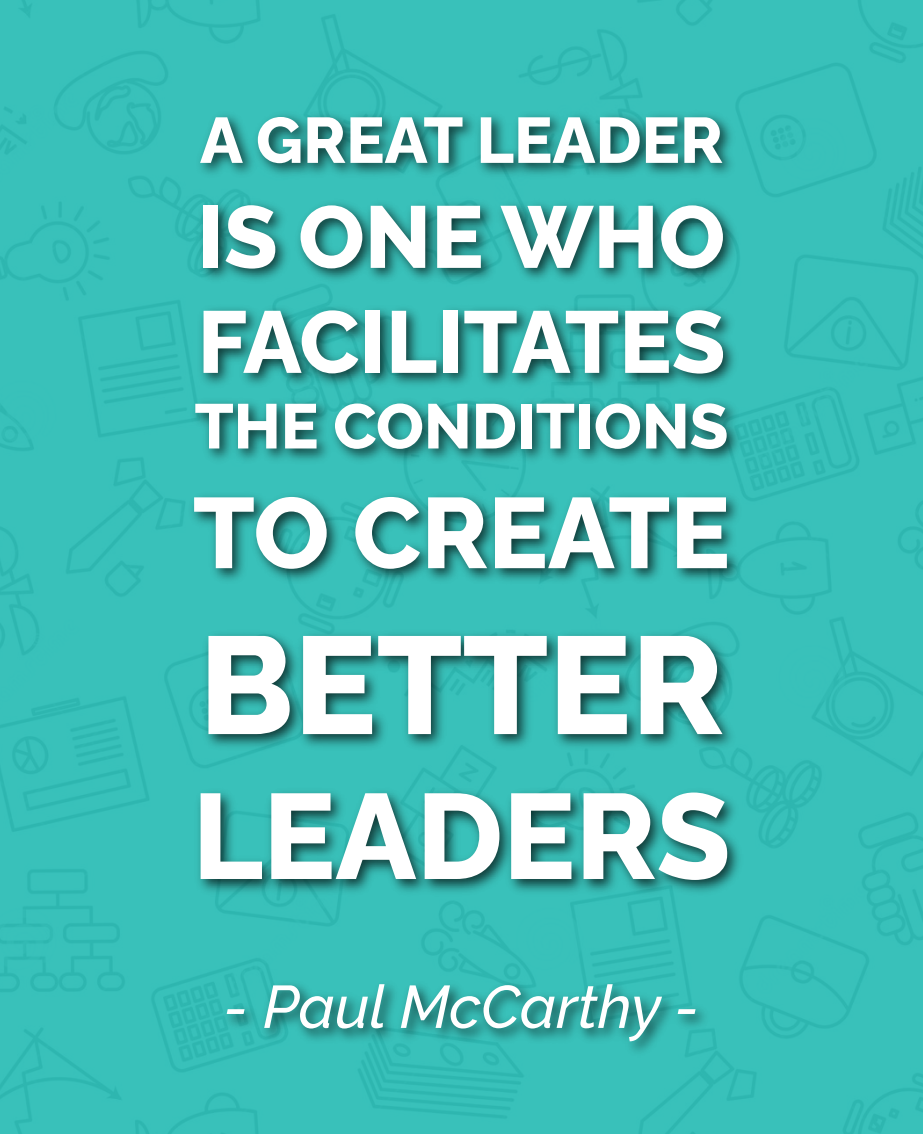
<style>
.page{position:relative;width:923px;height:1134px;background:#fff}
.page>*{position:absolute;margin:0;border:0;box-sizing:border-box;transform-origin:0 0}
.t1{font:800 138.25px "Raleway";color:#fff}
.t2{font:800 120.75px "Raleway";color:#fff}
.t3{font:800 99.75px "Raleway";color:#fff}
.t4{font:800 87.5px/105px "Raleway";color:#fff}
.t5{font:800 64.23px "Raleway";color:#fff}
.t6{font:800 63px "Raleway";color:#fff}
.t7{font:italic 500 59.85px "Raleway";color:#fff}
</style>
<div class="page">
<img style="left:0;top:0;width:922px;height:1134px">
<img style="left:182px;top:98px;width:568px;height:963px">
<p class="t5" style="left:200px;top:89px;width:524px">A GREAT LEADER</p>
<p class="t4" style="left:197px;top:175px;width:529px">IS ONE WHO<br>FACILITATES</p>
<p class="t6" style="left:194px;top:376px;width:535px">THE CONDITIONS</p>
<p class="t3" style="left:193px;top:453px;width:538px">TO CREATE</p>
<h1 class="t1" style="left:199px;top:575px;width:526px">BETTER</h1>
<h2 class="t2" style="left:192px;top:740px;width:539px">LEADERS</h2>
<p class="t7" style="left:224px;top:972px;width:476px">- Paul McCarthy -</p>
</div>
